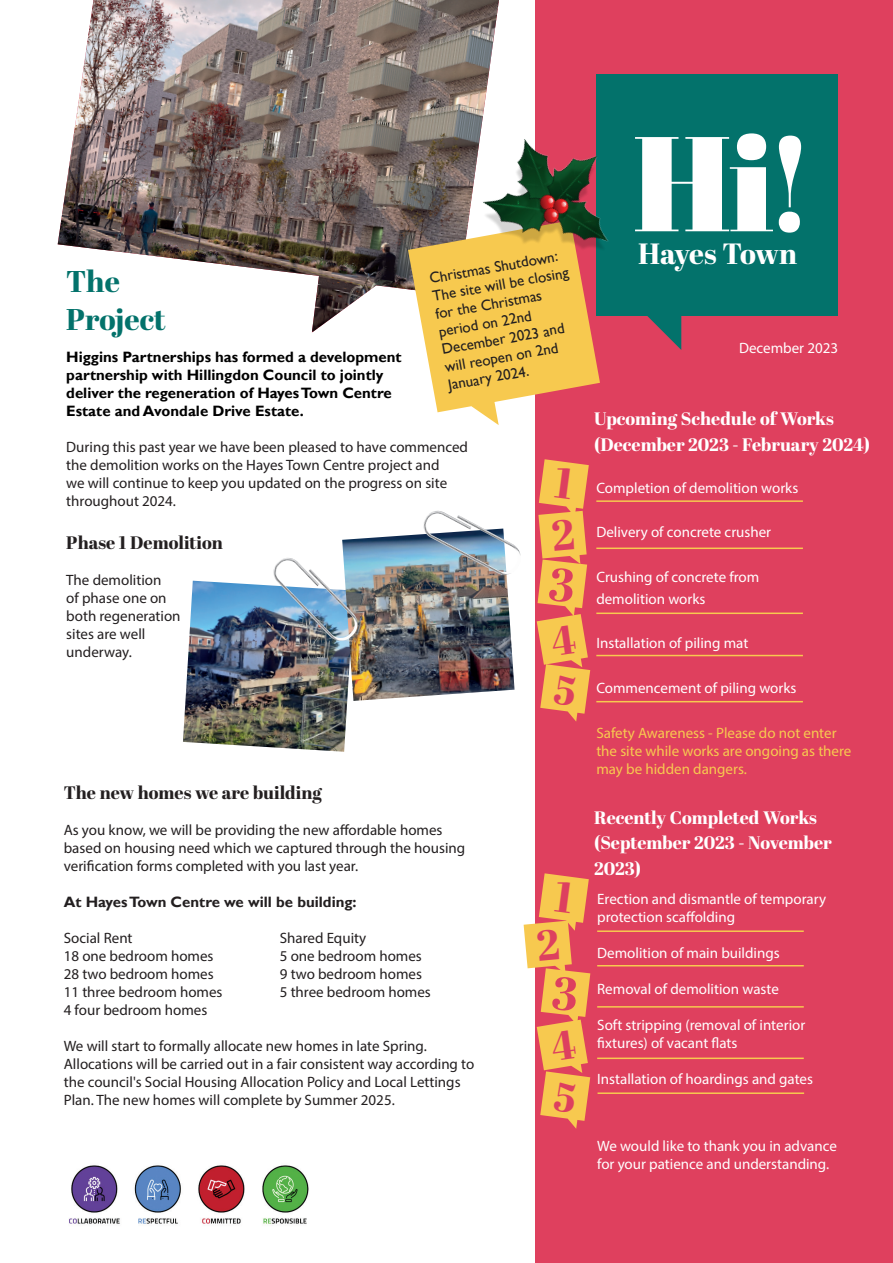
<style>
.page{position:relative;width:893px;height:1263px;background:#fff}
.page>*{position:absolute;margin:0;border:0;box-sizing:border-box;transform-origin:0 0}
.t1{font:900 134.55px "Abril Display";color:#fff}
.t2{font:800 30px/37.5px "Abril Display";color:#03726b}
.t3{font:800 29.25px "Abril Display";letter-spacing:-.025em;color:#fff}
.t4{font:800 18px/25.5px "Abril Display";color:#fff}
.t5{font:800 18px "Abril Display";color:#231f20}
.t6{font:15px/18px "Myriad Pro";color:#231f20}
.t7{font:15px/18px "Myriad Pro";color:#fff}
.t8{font:700 15px/18px "Gill Sans";color:#000}
.t9{font:15px/18px "Gill Sans";color:#231f20}
.t10{font:15px/18px "Myriad Pro";color:#f7c94f}
.t11{font:700 15px "Gill Sans";color:#231f20}
</style>
<div class="page">
<div style="left:536px;top:0;width:357px;height:1263px;background:#df405e"></div>
<img style="left:69px;top:1165px;width:240px;height:59px">
<svg style="left:647px;top:316px;width:34px;height:34px"></svg>
<div style="left:597px;top:74px;width:241px;height:242px;background:#03726b"></div>
<hr style="left:596px;top:500px;width:207px;height:2px;background:#f7c94f">
<hr style="left:596px;top:612px;width:207px;height:2px;background:#f7c94f">
<hr style="left:596px;top:701px;width:207px;height:1px;background:#f7c94f">
<hr style="left:596px;top:655px;width:207px;height:1px;background:#f7c94f">
<hr style="left:596px;top:547px;width:207px;height:2px;background:#f7c94f">
<hr style="left:597px;top:1092px;width:207px;height:2px;background:#f7c94f">
<hr style="left:597px;top:1057px;width:207px;height:2px;background:#f7c94f">
<hr style="left:597px;top:965px;width:207px;height:1px;background:#f7c94f">
<hr style="left:597px;top:930px;width:207px;height:2px;background:#f7c94f">
<img style="left:58px;top:0;width:441px;height:332px">
<svg style="left:408px;top:220px;width:192px;height:205px"></svg>
<hr style="left:597px;top:1006px;width:207px;height:1px;background:#f7c94f">
<img style="left:459px;top:111px;width:150px;height:189px">
<img style="left:183px;top:581px;width:165px;height:171px">
<img style="left:342px;top:534px;width:173px;height:167px">
<img style="left:273px;top:558px;width:84px;height:83px">
<img style="left:423px;top:511px;width:98px;height:64px">
<svg style="left:537px;top:459px;width:53px;height:262px"></svg>
<svg style="left:524px;top:873px;width:66px;height:256px"></svg>
<p class="t9" style="left:428px;top:270px;width:140px;rotate:-10deg">Christmas Shutdown:<br>The site will be closing for the Christmas period on 22nd<br>December 2023 and will reopen on 2nd<br>January 2024.</p>
<h2 class="t2" style="left:66px;top:265px;width:101px">The<br>Project</h2>
<p class="t8" style="left:66px;top:348px;width:337px">Higgins Partnerships has formed a development partnership with Hillingdon Council to jointly deliver the regeneration of Hayes Town Centre Estate and Avondale Drive Estate.</p>
<p class="t6" style="left:66px;top:438px;width:403px">During this past year we have been pleased to have commenced the demolition works on the Hayes Town Centre project and<br>we will continue to keep you updated on the progress on site throughout 2024.</p>
<p class="t5" style="left:66px;top:531px;width:158px">Phase 1 Demolition</p>
<p class="t6" style="left:66px;top:571px;width:116px">The demolition<br>of phase one on both regeneration sites are well underway.</p>
<p class="t5" style="left:64px;top:780px;width:259px">The new homes we are building</p>
<p class="t6" style="left:64px;top:821px;width:403px">As you know, we will be providing the new affordable homes based on housing need which we captured through the housing verification forms completed with you last year.</p>
<p class="t11" style="left:64px;top:893px;width:294px">At Hayes Town Centre we will be building:</p>
<p class="t6" style="left:64px;top:929px;width:70px">Social Rent</p>
<p class="t6" style="left:280px;top:929px;width:88px">Shared Equity</p>
<p class="t6" style="left:64px;top:947px;width:151px">18 one bedroom homes</p>
<p class="t6" style="left:280px;top:947px;width:144px">5 one bedroom homes</p>
<p class="t6" style="left:64px;top:965px;width:151px">28 two bedroom homes</p>
<p class="t6" style="left:280px;top:965px;width:144px">9 two bedroom homes</p>
<p class="t6" style="left:64px;top:983px;width:160px">11 three bedroom homes</p>
<p class="t6" style="left:280px;top:983px;width:153px">5 three bedroom homes</p>
<p class="t6" style="left:64px;top:1001px;width:145px">4 four bedroom homes</p>
<p class="t6" style="left:64px;top:1037px;width:412px">We will start to formally allocate new homes in late Spring.<br>Allocations will be carried out in a fair consistent way according to the council's Social Housing Allocation Policy and Local Lettings Plan. The new homes will complete by Summer 2025.</p>
<h1 class="t1" style="left:634px;top:88px;width:183px">Hi!</h1>
<h3 class="t3" style="left:638px;top:233px;width:160px">Hayes Town</h3>
<p class="t7" style="left:739px;top:339px;width:101px">December 2023</p>
<p class="t4" style="left:594px;top:407px;width:278px">Upcoming Schedule of Works (December 2023 - February 2024)</p>
<p class="t7" style="left:596px;top:478px;width:203px">Completion of demolition works</p>
<p class="t7" style="left:596px;top:523px;width:176px">Delivery of concrete crusher</p>
<p class="t7" style="left:596px;top:565px;width:164px;line-height:22.2px">Crushing of concrete from demolition works</p>
<p class="t7" style="left:596px;top:634px;width:154px">Installation of piling mat</p>
<p class="t7" style="left:596px;top:679px;width:202px">Commencement of piling works</p>
<p class="t10" style="left:596px;top:723px;width:257px">Safety Awareness - Please do not enter the site while works are ongoing as there may be hidden dangers.</p>
<p class="t4" style="left:594px;top:806px;width:239px">Recently Completed Works (September 2023 - November<br>2023)</p>
<p class="t7" style="left:597px;top:890px;width:230px">Erection and dismantle of temporary protection scaffolding</p>
<p class="t7" style="left:597px;top:944px;width:184px">Demolition of main buildings</p>
<p class="t7" style="left:597px;top:980px;width:183px">Removal of demolition waste</p>
<p class="t7" style="left:597px;top:1016px;width:210px">Soft stripping (removal of interior fixtures) of vacant flats</p>
<p class="t7" style="left:597px;top:1070px;width:217px">Installation of hoardings and gates</p>
<p class="t7" style="left:597px;top:1137px;width:241px">We would like to thank you in advance for your patience and understanding.</p>
</div>
